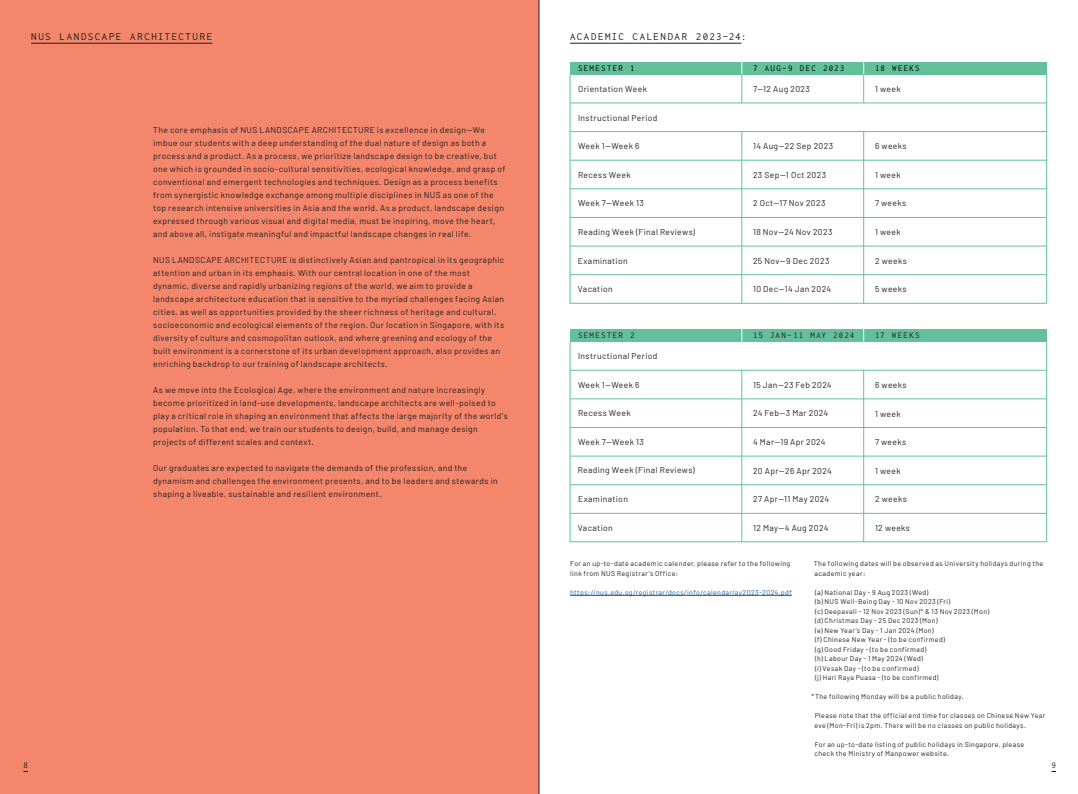
<style>
.page{position:relative;width:1078px;height:794px;background:#fff}
.page>*{position:absolute;margin:0;border:0;box-sizing:border-box;transform-origin:0 0}
.t1{font:11px "Inconsolata";letter-spacing:.135em;color:#231f20}
.t2{font:9px "Inconsolata";letter-spacing:.135em;color:#000001}
.t3{font:9px "Inconsolata";letter-spacing:.135em;color:#231f20}
.t4{font:9px "Inconsolata";letter-spacing:.105em;color:#231f20}
.Body_Copy{font:8.5px/13px "Barlow";letter-spacing:.045em;color:#231f20}
.Body_Copy-2{font:7px/9.5px "Barlow";letter-spacing:.05em;color:#231f20}
.Body_Copy-3{font:7px "Barlow";letter-spacing:.055em;color:#175d9e}
</style>
<div class="page">
<hr style="left:1046px;top:341px;width:1px;height:201px;background:#62c19a">
<div style="left:570px;top:62px;width:476px;height:12px;background:#62c19a"></div>
<svg style="left:569px;top:74px;width:477px;height:229px"></svg>
<hr style="left:570px;top:43px;width:171px;height:1px;background:#231f20">
<hr style="left:741px;top:132px;width:1px;height:171px;background:#63c29b">
<hr style="left:863px;top:132px;width:1px;height:171px;background:#63c29b">
<div style="left:570px;top:329px;width:476px;height:13px;background:#62c19a"></div>
<svg style="left:569px;top:341px;width:477px;height:201px"></svg>
<hr style="left:741px;top:370px;width:1px;height:172px;background:#63c29b">
<hr style="left:863px;top:370px;width:1px;height:172px;background:#63c29b">
<hr style="left:570px;top:595px;width:221px;height:1px;background:#175d9e">
<hr style="left:1046px;top:74px;width:1px;height:229px;background:#62c19a">
<svg style="left:741px;top:62px;width:1px;height:12px"></svg>
<svg style="left:863px;top:62px;width:1px;height:12px"></svg>
<svg style="left:741px;top:329px;width:1px;height:13px"></svg>
<svg style="left:863px;top:329px;width:1px;height:13px"></svg>
<div style="left:0;top:0;width:539px;height:794px;background:#f4866b"></div>
<hr style="left:31px;top:43px;width:181px;height:1px;background:#231f20">
<hr style="left:538px;top:0;width:1px;height:794px;background:#231f20">
<p class="t1" style="left:31px;top:31px;width:182px">NUS LANDSCAPE ARCHITECTURE</p>
<p class="t1" style="left:570px;top:31px;width:178px">ACADEMIC CALENDAR 2023-24:</p>
<p class="t2" style="left:578px;top:63px;width:58px">SEMESTER 1</p>
<p class="t2" style="left:752px;top:63px;width:93px">7 AUG-9 DEC 2023</p>
<p class="t2" style="left:874px;top:63px;width:46px">18 WEEKS</p>
<p class="Body_Copy" style="left:578px;top:82px;width:70px">Orientation Week</p>
<p class="Body_Copy" style="left:752px;top:82px;width:58px">7—12 Aug 2023</p>
<p class="Body_Copy" style="left:874px;top:82px;width:27px">1 week</p>
<p class="Body_Copy" style="left:578px;top:111px;width:81px">Instructional Period</p>
<p class="Body_Copy" style="left:153px;top:123px;width:353px">The core emphasis of NUS LANDSCAPE ARCHITECTURE is excellence in design—We imbue our students with a deep understanding of the dual nature of design as both a process and a product. As a process, we prioritize landscape design to be creative, but one which is grounded in socio-cultural sensitivities, ecological knowledge, and grasp of conventional and emergent technologies and techniques. Design as a process benefits from synergistic knowledge exchange among multiple disciplines in NUS as one of the top research intensive universities in Asia and the world. As a product, landscape design expressed through various visual and digital media, must be inspiring, move the heart, and above all, instigate meaningful and impactful landscape changes in real life.</p>
<p class="Body_Copy" style="left:153px;top:253px;width:352px">NUS LANDSCAPE ARCHITECTURE is distinctively Asian and pantropical in its geographic attention and urban in its emphasis. With our central location in one of the most dynamic, diverse and rapidly urbanizing regions of the world, we aim to provide a landscape architecture education that is sensitive to the myriad challenges facing Asian cities, as well as opportunities provided by the sheer richness of heritage and cultural, socioeconomic and ecological elements of the region. Our location in Singapore, with its diversity of culture and cosmopolitan outlook, and where greening and ecology of the built environment is a cornerstone of its urban development approach, also provides an enriching backdrop to our training of landscape architects.</p>
<p class="Body_Copy" style="left:153px;top:383px;width:333px">As we move into the Ecological Age, where the environment and nature increasingly</p>
<p class="Body_Copy" style="left:153px;top:396px;width:344px">become prioritized in land-use developments, landscape architects are well-poised to</p>
<p class="Body_Copy" style="left:153px;top:409px;width:356px">play a critical role in shaping an environment that affects the large majority of the world’s</p>
<p class="Body_Copy" style="left:153px;top:422px;width:326px">population. To that end, we train our students to design, build, and manage design projects of different scales and context.</p>
<p class="Body_Copy" style="left:153px;top:461px;width:346px">Our graduates are expected to navigate the demands of the profession, and the dynamism and challenges the environment presents, and to be leaders and stewards in shaping a liveable, sustainable and resilient environment.</p>
<p class="Body_Copy" style="left:577px;top:463px;width:119px">Reading Week (Final Reviews)</p>
<p class="Body_Copy" style="left:578px;top:139px;width:63px">Week 1—Week 6</p>
<p class="Body_Copy" style="left:874px;top:139px;width:33px">6 weeks</p>
<p class="Body_Copy" style="left:578px;top:168px;width:54px">Recess Week</p>
<p class="Body_Copy" style="left:578px;top:197px;width:67px">Week 7—Week 13</p>
<p class="Body_Copy" style="left:752px;top:139px;width:82px">14 Aug—22 Sep 2023</p>
<p class="Body_Copy" style="left:752px;top:168px;width:75px">23 Sep—1 Oct 2023</p>
<p class="Body_Copy" style="left:752px;top:196px;width:74px">2 Oct—17 Nov 2023</p>
<p class="Body_Copy" style="left:752px;top:225px;width:81px">18 Nov—24 Nov 2023</p>
<p class="Body_Copy" style="left:874px;top:168px;width:27px">1 week</p>
<p class="Body_Copy" style="left:874px;top:196px;width:33px">7 weeks</p>
<p class="Body_Copy" style="left:874px;top:225px;width:27px">1 week</p>
<p class="Body_Copy" style="left:578px;top:225px;width:119px">Reading Week (Final Reviews)</p>
<p class="Body_Copy" style="left:577px;top:254px;width:51px">Examination</p>
<p class="Body_Copy" style="left:752px;top:254px;width:78px">25 Nov—9 Dec 2023</p>
<p class="Body_Copy" style="left:874px;top:254px;width:33px">2 weeks</p>
<p class="Body_Copy" style="left:752px;top:282px;width:80px">10 Dec—14 Jan 2024</p>
<p class="Body_Copy" style="left:577px;top:282px;width:36px">Vacation</p>
<p class="Body_Copy" style="left:874px;top:282px;width:33px">5 weeks</p>
<p class="t3" style="left:578px;top:331px;width:58px">SEMESTER 2</p>
<p class="t4" style="left:752px;top:331px;width:103px">15 JAN-11 MAY 2024</p>
<p class="t3" style="left:874px;top:331px;width:46px">17 WEEKS</p>
<p class="Body_Copy" style="left:578px;top:349px;width:81px">Instructional Period</p>
<p class="Body_Copy" style="left:752px;top:378px;width:80px">15 Jan—23 Feb 2024</p>
<p class="Body_Copy" style="left:752px;top:407px;width:77px">24 Feb—3 Mar 2024</p>
<p class="Body_Copy" style="left:752px;top:435px;width:74px">4 Mar—19 Apr 2024</p>
<p class="Body_Copy" style="left:752px;top:464px;width:80px">20 Apr—26 Apr 2024</p>
<p class="Body_Copy" style="left:752px;top:492px;width:78px">27 Apr—11 May 2024</p>
<p class="Body_Copy" style="left:578px;top:378px;width:63px">Week 1—Week 6</p>
<p class="Body_Copy" style="left:578px;top:406px;width:54px">Recess Week</p>
<p class="Body_Copy" style="left:874px;top:407px;width:27px">1 week</p>
<p class="Body_Copy" style="left:874px;top:378px;width:33px">6 weeks</p>
<p class="Body_Copy" style="left:578px;top:435px;width:67px">Week 7—Week 13</p>
<p class="Body_Copy" style="left:874px;top:435px;width:33px">7 weeks</p>
<p class="Body_Copy" style="left:874px;top:464px;width:27px">1 week</p>
<p class="Body_Copy" style="left:874px;top:492px;width:33px">2 weeks</p>
<p class="Body_Copy" style="left:578px;top:492px;width:51px">Examination</p>
<p class="Body_Copy" style="left:577px;top:521px;width:36px">Vacation</p>
<p class="Body_Copy" style="left:752px;top:521px;width:77px">12 May—4 Aug 2024</p>
<p class="Body_Copy" style="left:874px;top:521px;width:36px">12 weeks</p>
<p class="Body_Copy-2" style="left:570px;top:559px;width:221px">For an up-to-date academic calender, please refer to the following link from NUS Registrar’s Office:</p>
<p class="Body_Copy-3" style="left:570px;top:588px;width:223px">https://nus.edu.sg/registrar/docs/info/calendar/ay2023-2024.pdf</p>
<p class="Body_Copy-2" style="left:813px;top:559px;width:231px">The following dates will be observed as University holidays during the academic year:</p>
<p class="Body_Copy-2" style="left:815px;top:587px;width:115px">(a) National Day - 9 Aug 2023 (Wed)</p>
<p class="Body_Copy-2" style="left:815px;top:597px;width:137px">(b) NUS Well-Being Day - 10 Nov 2023 (Fri)</p>
<p class="Body_Copy-2" style="left:815px;top:606px;width:175px">(c) Deepavali - 12 Nov 2023 (Sun)* &amp; 13 Nov 2023 (Mon)</p>
<p class="Body_Copy-2" style="left:815px;top:616px;width:124px">(d) Christmas Day - 25 Dec 2023 (Mon)</p>
<p class="Body_Copy-2" style="left:815px;top:625px;width:120px">(e) New Year’s Day - 1 Jan 2024 (Mon)</p>
<p class="Body_Copy-2" style="left:815px;top:635px;width:131px">(f) Chinese New Year - (to be confirmed)</p>
<p class="Body_Copy-2" style="left:815px;top:644px;width:113px">(g) Good Friday - (to be confirmed)</p>
<p class="Body_Copy-2" style="left:815px;top:654px;width:109px">(h) Labour Day - 1 May 2024 (Wed)</p>
<p class="Body_Copy-2" style="left:815px;top:663px;width:105px">(i) Vesak Day - (to be confirmed)</p>
<p class="Body_Copy-2" style="left:815px;top:673px;width:125px">(j) Hari Raya Puasa - (to be confirmed)</p>
<p class="Body_Copy-2" style="left:811px;top:692px;width:153px">*The following Monday will be a public holiday.</p>
<p class="Body_Copy-2" style="left:814px;top:711px;width:232px">Please note that the official end time for classes on Chinese New Year eve (Mon-Fri) is 2pm. There will be no classes on public holidays.</p>
<p class="Body_Copy-2" style="left:814px;top:739px;width:211px">For an up-to-date listing of public holidays in Singapore, please</p>
<p class="Body_Copy-2" style="left:814px;top:749px;width:136px">check the Ministry of Manpower website.</p>
<p class="t3" style="left:23px;top:761px;width:6px">8</p>
<p class="t3" style="left:1051px;top:761px;width:6px">9</p>
</div>
